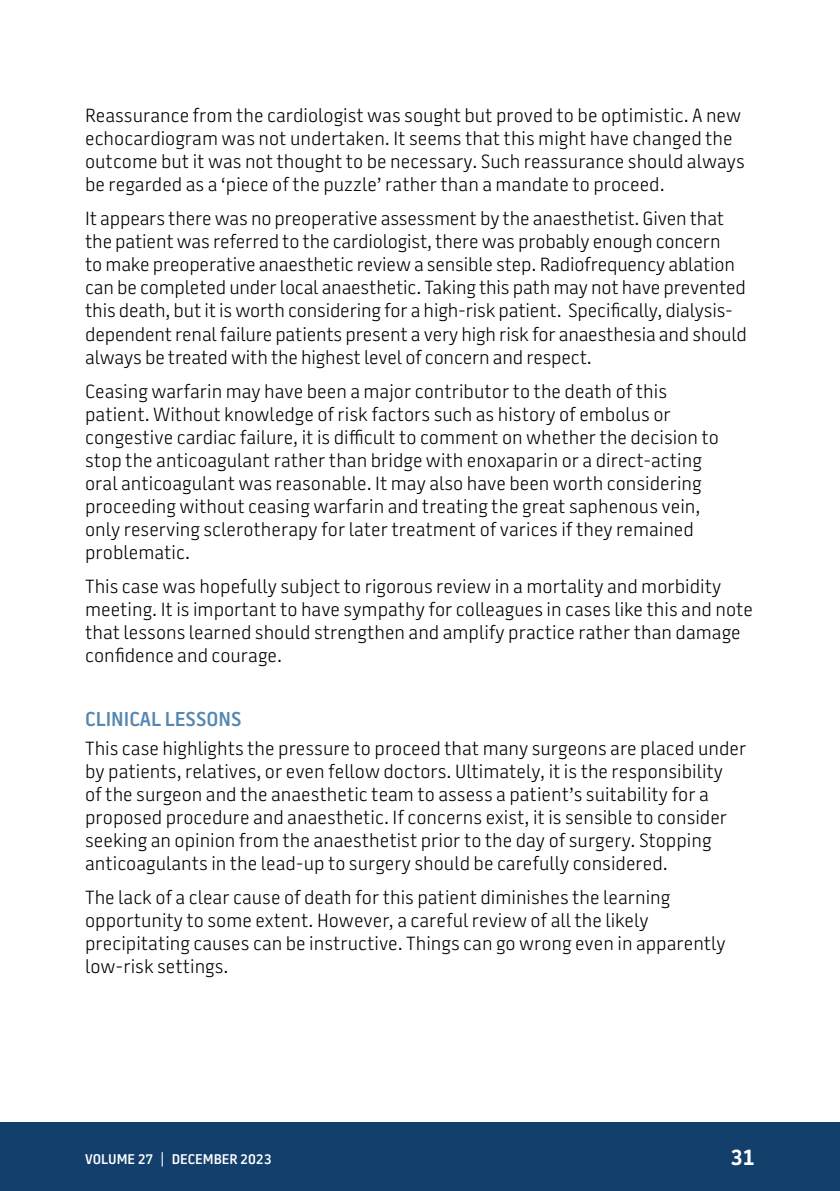
<style>
.page{position:relative;width:840px;height:1191px;background:#fff}
.page>*{position:absolute;margin:0;border:0;box-sizing:border-box;transform-origin:0 0}
.t1{font:700 22px "Battersea SANS";color:#fff}
.t2{font:600 20px "Battersea SANS";color:#5687b1}
.t3{font:300 19px/23px "Battersea SANS";color:#000}
.t4{font:600 14px "Battersea SANS";color:#fff}
</style>
<div class="page">
<div style="left:0;top:1123px;width:839px;height:68px;background:#133f6d"></div>
<p class="t3" style="left:85px;top:104px;width:660px">Reassurance from the cardiologist was sought but proved to be optimistic. A new echocardiogram was not undertaken. It seems that this might have changed the outcome but it was not thought to be necessary. Such reassurance should always be regarded as a ‘piece of the puzzle’ rather than a mandate to proceed.</p>
<p class="t3" style="left:85px;top:208px;width:663px">It appears there was no preoperative assessment by the anaesthetist. Given that the patient was referred to the cardiologist, there was probably enough concern<br>to make preoperative anaesthetic review a sensible step. Radiofrequency ablation can be completed under local anaesthetic. Taking this path may not have prevented this death, but it is worth considering for a high-risk patient. Specifically, dialysis&shy;dependent renal failure patients present a very high risk for anaesthesia and should always be treated with the highest level of concern and respect.</p>
<p class="t3" style="left:85px;top:380px;width:635px">Ceasing warfarin may have been a major contributor to the death of this patient. Without knowledge of risk factors such as history of embolus or congestive cardiac failure, it is difficult to comment on whether the decision to stop the anticoagulant rather than bridge with enoxaparin or a direct-acting oral anticoagulant was reasonable. It may also have been worth considering proceeding without ceasing warfarin and treating the great saphenous vein, only reserving sclerotherapy for later treatment of varices if they remained problematic.</p>
<p class="t3" style="left:85px;top:575px;width:669px">This case was hopefully subject to rigorous review in a mortality and morbidity meeting. It is important to have sympathy for colleagues in cases like this and note that lessons learned should strengthen and amplify practice rather than damage confidence and courage.</p>
<p class="t2" style="left:85px;top:705px;width:158px">CLINICAL LESSONS</p>
<p class="t3" style="left:85px;top:737px;width:662px">This case highlights the pressure to proceed that many surgeons are placed under by patients, relatives, or even fellow doctors. Ultimately, it is the responsibility<br>of the surgeon and the anaesthetic team to assess a patient’s suitability for a proposed procedure and anaesthetic. If concerns exist, it is sensible to consider seeking an opinion from the anaesthetist prior to the day of surgery. Stopping anticoagulants in the lead-up to surgery should be carefully considered.</p>
<p class="t3" style="left:85px;top:886px;width:641px">The lack of a clear cause of death for this patient diminishes the learning opportunity to some extent. However, a careful review of all the likely precipitating causes can be instructive. Things can go wrong even in apparently low-risk settings.</p>
<p class="t4" style="left:85px;top:1149px;width:188px">VOLUME 27 | DECEMBER 2023</p>
<p class="t1" style="left:730px;top:1142px;width:26px">31</p>
</div>
